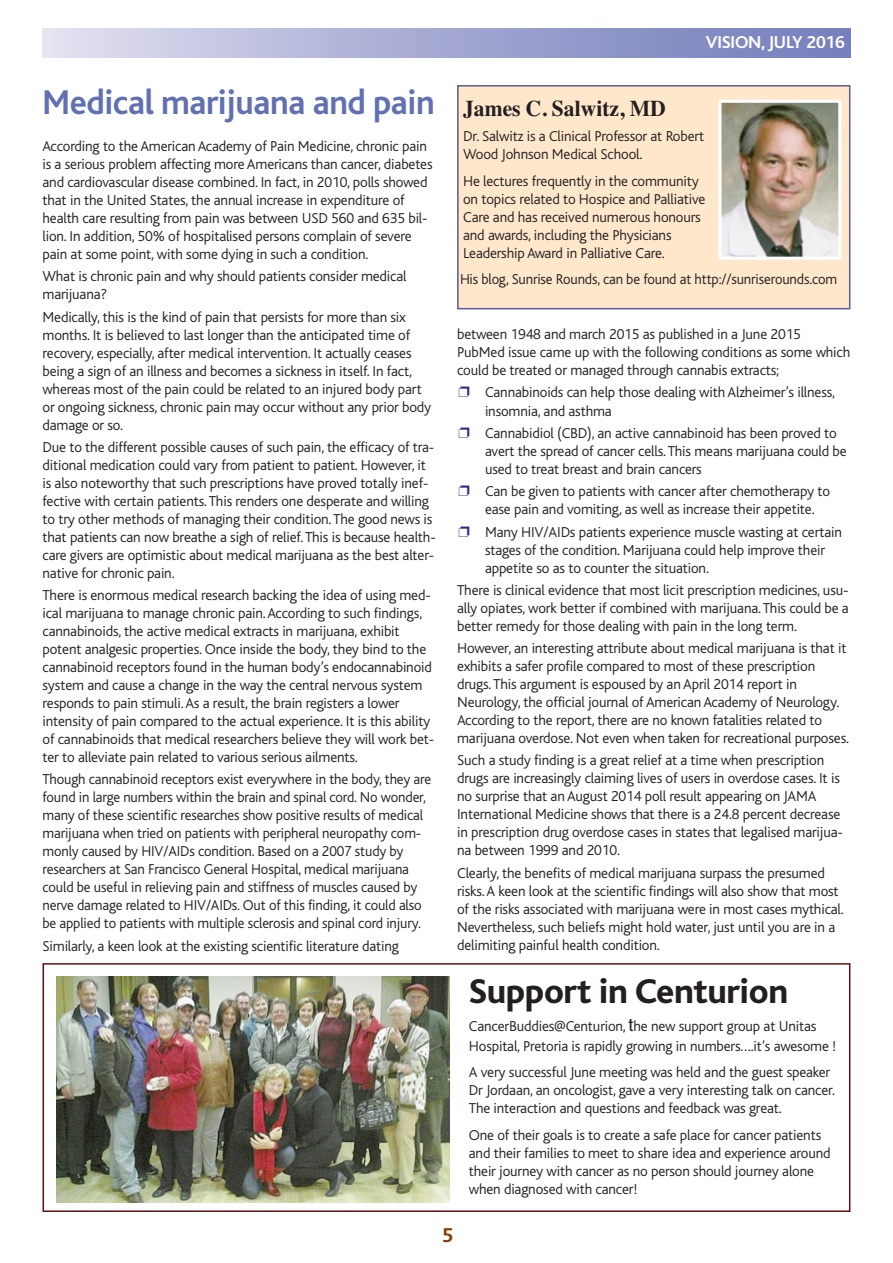
<style>
.page{position:relative;width:893px;height:1263px;background:#fff}
.page>*{position:absolute;margin:0;border:0;box-sizing:border-box;transform-origin:0 0}
.t1{font:700 36px "Bliss";letter-spacing:-.01em;color:#6170b3;scale:.96 1}
.t2{font:800 36px "Bliss";letter-spacing:-.01em;color:#231f20}
.t3{font:700 22.5px "Times";color:#231f20;scale:.96 1}
.t4{font:700 21px "Bliss";color:#843800}
.t5{font:700 18px "Bliss";letter-spacing:-.01em;color:#fff}
.t6{font:300 15px/18px "Bliss";letter-spacing:-.01em;color:#231f20}
.s1{font-family:"Helvetica";font-weight:400;font-size:18px}
</style>
<div class="page">
<div style="left:43px;top:963px;width:807px;height:249px;border:2px solid #620f11"></div>
<div style="left:459px;top:87px;width:390px;height:221px;background:#ffe7cc"></div>
<div style="left:457px;top:85px;width:393px;height:224px;border:2px solid #5e569c"></div>
<img style="left:722px;top:104px;width:115px;height:152px">
<div style="left:718px;top:100px;width:123px;height:160px;border:3px solid #fff"></div>
<img style="left:56px;top:976px;width:393px;height:227px">
<p class="t5" style="left:706px;top:36px;width:141px">VISION, JULY 2016</p>
<h1 class="t1" style="left:43px;top:88px;width:410px">Medical marijuana and pain</h1>
<p class="t6" style="left:43px;top:138px;width:392px">According to the American Academy of Pain Medicine, chronic pain is a serious problem affecting more Americans than cancer, diabetes and cardiovascular disease combined. In fact, in 2010, polls showed that in the United States, the annual increase in expenditure of health care resulting from pain was between USD 560 and 635 bil&shy;lion. In addition, 50% of hospitalised persons complain of severe pain at some point, with some dying in such a condition.</p>
<p class="t6" style="left:43px;top:269px;width:366px">What is chronic pain and why should patients consider medical marijuana?</p>
<p class="t6" style="left:43px;top:309px;width:390px">Medically, this is the kind of pain that persists for more than six months. It is believed to last longer than the anticipated time of recovery, especially, after medical intervention. It actually ceases being a sign of an illness and becomes a sickness in itself. In fact, whereas most of the pain could be related to an injured body part or ongoing sickness, chronic pain may occur without any prior body damage or so.</p>
<p class="t6" style="left:43px;top:439px;width:395px">Due to the different possible causes of such pain, the efficacy of tra&shy;ditional medication could vary from patient to patient. However, it is also noteworthy that such prescriptions have proved totally inef&shy;fective with certain patients. This renders one desperate and willing to try other methods of managing their condition. The good news is that patients can now breathe a sigh of relief. This is because health&shy;care givers are optimistic about medical marijuana as the best alter&shy;native for chronic pain.</p>
<p class="t6" style="left:43px;top:587px;width:393px">There is enormous medical research backing the idea of using med&shy;ical marijuana to manage chronic pain. According to such findings, cannabinoids, the active medical extracts in marijuana, exhibit potent analgesic properties. Once inside the body, they bind to the cannabinoid receptors found in the human body’s endocannabinoid system and cause a change in the way the central nervous system responds to pain stimuli. As a result, the brain registers a lower intensity of pain compared to the actual experience. It is this ability of cannabinoids that medical researchers believe they will work bet&shy;ter to alleviate pain related to various serious ailments.</p>
<p class="t6" style="left:43px;top:772px;width:390px">Though cannabinoid receptors exist everywhere in the body, they are found in large numbers within the brain and spinal cord. No wonder, many of these scientific researches show positive results of medical marijuana when tried on patients with peripheral neuropathy com&shy;monly caused by HIV/AIDs condition. Based on a 2007 study by researchers at San Francisco General Hospital, medical marijuana could be useful in relieving pain and stiffness of muscles caused by nerve damage related to HIV/AIDs. Out of this finding, it could also be applied to patients with multiple sclerosis and spinal cord injury.</p>
<p class="t6" style="left:43px;top:938px;width:358px">Similarly, a keen look at the existing scientific literature dating</p>
<h2 class="t3" style="left:463px;top:100px;width:212px">James C. Salwitz, MD</h2>
<p class="t6" style="left:463px;top:129px;width:243px">Dr. Salwitz is a Clinical Professor at Robert<br>Wood Johnson Medical School.</p>
<p class="t6" style="left:463px;top:173px;width:244px">He lectures frequently in the community on topics related to Hospice and Palliative Care and has received numerous honours and awards, including the Physicians Leadership Award in Palliative Care.</p>
<p class="t6" style="left:460px;top:271px;width:379px">His blog, Sunrise Rounds, can be found at http://sunriserounds.com</p>
<p class="t6" style="left:457px;top:327px;width:395px">between 1948 and march 2015 as published in a June 2015<br>PubMed issue came up with the following conditions as some which could be treated or managed through cannabis extracts;</p>
<p class="t6" style="left:485px;top:385px;width:352px">Cannabinoids can help those dealing with Alzheimer’s illness, insomnia, and asthma</p>
<p class="t6" style="left:485px;top:425px;width:363px">Cannabidiol (CBD), an active cannabinoid has been proved to avert the spread of cancer cells. This means marijuana could be used to treat breast and brain cancers</p>
<p class="t6" style="left:485px;top:483px;width:347px">Can be given to patients with cancer after chemotherapy to ease pain and vomiting, as well as increase their appetite.</p>
<p class="t6" style="left:485px;top:524px;width:359px">Many HIV/AIDs patients experience muscle wasting at certain stages of the condition. Marijuana could help improve their appetite so as to counter the situation.</p>
<p class="t6" style="left:457px;top:582px;width:393px;text-align:justify">There is clinical evidence that most licit prescription medicines, usu&shy;ally opiates, work better if combined with marijuana. This could be a better remedy for those dealing with pain in the long term.</p>
<p class="t6" style="left:457px;top:641px;width:393px">However, an interesting attribute about medical marijuana is that it exhibits a safer profile compared to most of these prescription drugs. This argument is espoused by an April 2014 report in Neurology, the official journal of American Academy of Neurology.<br>According to the report, there are no known fatalities related to marijuana overdose. Not even when taken for recreational purposes.</p>
<p class="t6" style="left:457px;top:753px;width:387px">Such a study finding is a great relief at a time when prescription drugs are increasingly claiming lives of users in overdose cases. It is no surprise that an August 2014 poll result appearing on JAMA International Medicine shows that there is a 24.8 percent decrease in prescription drug overdose cases in states that legalised marijua&shy;na between 1999 and 2010.</p>
<p class="t6" style="left:457px;top:865px;width:388px">Clearly, the benefits of medical marijuana surpass the presumed risks. A keen look at the scientific findings will also show that most of the risks associated with marijuana were in most cases mythical.<br>Nevertheless, such beliefs might hold water, just until you are in a delimiting painful health condition.</p>
<h1 class="t2" style="left:469px;top:977px;width:321px">Support in Centurion</h1>
<p class="t6" style="left:469px;top:1017px;width:369px;line-height:20.1px">CancerBuddies@Centurion, <span class="s1">t</span>he new support group at Unitas<br>Hospital, Pretoria is rapidly growing in numbers….it’s awesome !</p>
<p class="t6" style="left:469px;top:1065px;width:368px">A very successful June meeting was held and the guest speaker<br>Dr Jordaan, an oncologist, gave a very interesting talk on cancer.<br>The interaction and questions and feedback was great.</p>
<p class="t6" style="left:469px;top:1127px;width:363px">One of their goals is to create a safe place for cancer patients and their families to meet to share idea and experience around their journey with cancer as no person should journey alone when diagnosed with cancer!</p>
<h3 class="t4" style="left:442px;top:1227px;width:13px">5</h3>
</div>
